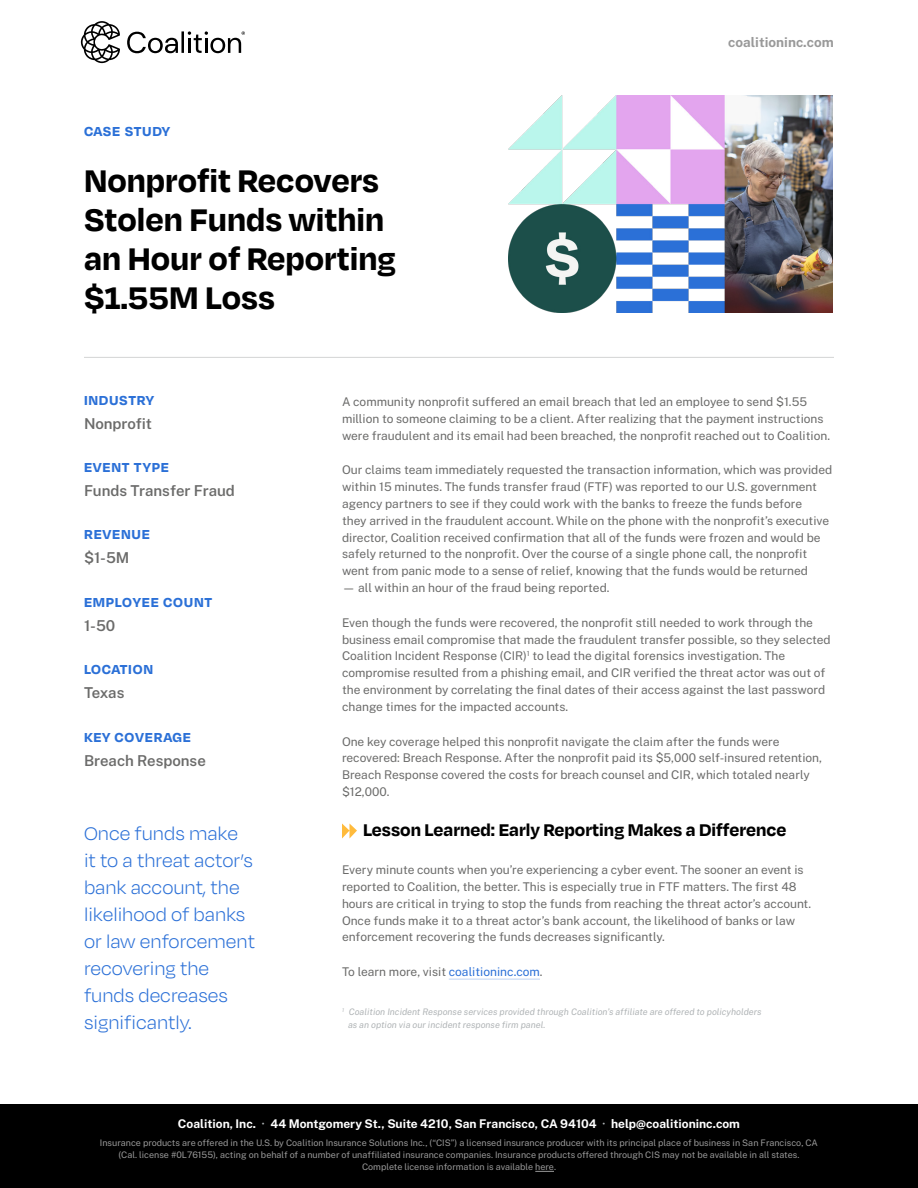
<style>
.page{position:relative;width:918px;height:1188px;background:#fff}
.page>*{position:absolute;margin:0;border:0;box-sizing:border-box;transform-origin:0 0}
.t1{font:700 36px/39px "Degular";color:#000}
.Callout_Text{font:300 21px/27px "Degular";color:#2b70d7}
.t2{font:700 19.5px "Degular";color:#000}
.Infotext_Header{font:700 15px "Degular";letter-spacing:.05em;color:#2b70d7}
.Info_text{font:600 15px "Public Sans";color:#6b6b6a}
.t3{font:700 13.5px "Public Sans";color:#999}
.Body_Small{font:12px/16.8px "Public Sans";color:#6b6b6a}
.t4{font:700 12px "Public Sans";color:#fff}
.t5{font:9px/12px "Public Sans";color:#999;text-align:center}
.t6{font:italic 9px/12.6px "Public Sans";color:#b0b4b6}
.s1{color:#2b70d7}
.s2{color:#b0b4b6}
</style>
<div class="page">
<img style="left:508px;top:96px;width:325px;height:216px">
<svg style="left:342px;top:824px;width:15px;height:14px"></svg>
<svg style="left:81px;top:21px;width:39px;height:42px"></svg>
<svg style="left:127px;top:32px;width:51px;height:21px"></svg>
<hr style="left:181px;top:31px;width:3px;height:22px;background:#000">
<svg style="left:188px;top:31px;width:57px;height:22px"></svg>
<div style="left:0;top:1104px;width:918px;height:84px;background:#000"></div>
<svg style="left:535px;top:1171px;width:19px;height:1px"></svg>
<hr style="left:449px;top:979px;width:91px;height:1px;background:#c0d4f3">
<hr style="left:84px;top:357px;width:750px;height:1px;background:#d3d4d4">
<p class="Infotext_Header" style="left:84px;top:122px;width:88px">CASE STUDY</p>
<h2 class="t1" style="left:84px;top:159px;width:313px">Nonprofit Recovers<br>Stolen Funds within an Hour of Reporting $1.55M Loss</h2>
<p class="t3" style="left:728px;top:32px;width:107px">coalitioninc.com</p>
<p class="Infotext_Header" style="left:84px;top:390px;width:72px">INDUSTRY</p>
<p class="Info_text" style="left:84px;top:412px;width:70px">Nonprofit</p>
<p class="Infotext_Header" style="left:84px;top:458px;width:86px">EVENT TYPE</p>
<p class="Info_text" style="left:84px;top:480px;width:152px">Funds Transfer Fraud</p>
<p class="Infotext_Header" style="left:84px;top:525px;width:68px">REVENUE</p>
<p class="Info_text" style="left:84px;top:547px;width:47px">$1-5M</p>
<p class="Infotext_Header" style="left:84px;top:593px;width:130px">EMPLOYEE COUNT</p>
<p class="Info_text" style="left:84px;top:615px;width:33px">1-50</p>
<p class="Infotext_Header" style="left:84px;top:660px;width:71px">LOCATION</p>
<p class="Info_text" style="left:84px;top:682px;width:42px">Texas</p>
<p class="Infotext_Header" style="left:84px;top:727px;width:109px">KEY COVERAGE</p>
<p class="Info_text" style="left:84px;top:749px;width:123px">Breach Response</p>
<p class="Callout_Text" style="left:84px;top:819px;width:172px">Once funds make it to a threat actor’s bank account, the likelihood of banks or law enforcement recovering the funds decreases significantly.</p>
<p class="Body_Small" style="left:342px;top:392px;width:490px">A community nonprofit suffered an email breach that led an employee to send $1.55 million to someone claiming to be a client. After realizing that the payment instructions were fraudulent and its email had been breached, the nonprofit reached out to Coalition.</p>
<p class="Body_Small" style="left:342px;top:461px;width:492px">Our claims team immediately requested the transaction information, which was provided within 15 minutes. The funds transfer fraud (FTF) was reported to our U.S. government agency partners to see if they could work with the banks to freeze the funds before<br>they arrived in the fraudulent account. While on the phone with the nonprofit’s executive director, Coalition received confirmation that all of the funds were frozen and would be safely returned to the nonprofit. Over the course of a single phone call, the nonprofit went from panic mode to a sense of relief, knowing that the funds would be returned</p>
<p class="Body_Small" style="left:342px;top:578px;width:269px">— all within an hour of the fraud being reported.</p>
<p class="Body_Small" style="left:342px;top:613px;width:490px">Even though the funds were recovered, the nonprofit still needed to work through the business email compromise that made the fraudulent transfer possible, so they selected Coalition Incident Response (CIR)<sup>1</sup> to lead the digital forensics investigation. The compromise resulted from a phishing email, and CIR verified the threat actor was out of the environment by correlating the final dates of their access against the last password change times for the impacted accounts.</p>
<p class="Body_Small" style="left:342px;top:732px;width:482px">One key coverage helped this nonprofit navigate the claim after the funds were recovered: Breach Response. After the nonprofit paid its $5,000 self-insured retention, Breach Response covered the costs for breach counsel and CIR, which totaled nearly $12,000.</p>
<h4 class="t2" style="left:363px;top:818px;width:425px">Lesson Learned: Early Reporting Makes a Difference</h4>
<p class="Body_Small" style="left:342px;top:861px;width:471px">Every minute counts when you’re experiencing a cyber event. The sooner an event is reported to Coalition, the better. This is especially true in FTF matters. The first 48 hours are critical in trying to stop the funds from reaching the threat actor’s account.<br>Once funds make it to a threat actor’s bank account, the likelihood of banks or law enforcement recovering the funds decreases significantly.</p>
<p class="Body_Small" style="left:342px;top:963px;width:202px">To learn more, visit <span class="s1">coalitioninc.com</span>.</p>
<p class="t6" style="left:348px;top:1005px;width:415px;text-indent:-6px"><sup>1</sup> Coalition Incident Response services provided through Coalition’s affiliate are offered to policyholders as an option via our incident response firm panel.</p>
<p class="t4" style="left:178px;top:1115px;width:564px">Coalition, Inc. <span class="s2">∙</span> 44 Montgomery St., Suite 4210, San Francisco, CA 94104 <span class="s2">∙</span> help@coalitioninc.com</p>
<p class="t5" style="left:100px;top:1136px;width:720px">Insurance products are offered in the U.S. by Coalition Insurance Solutions Inc., (“CIS”) a licensed insurance producer with its principal place of business in San Francisco, CA (Cal. license #0L76155), acting on behalf of a number of unaffiliated insurance companies. Insurance products offered through CIS may not be available in all states.<br>Complete license information is available here.</p>
</div>
